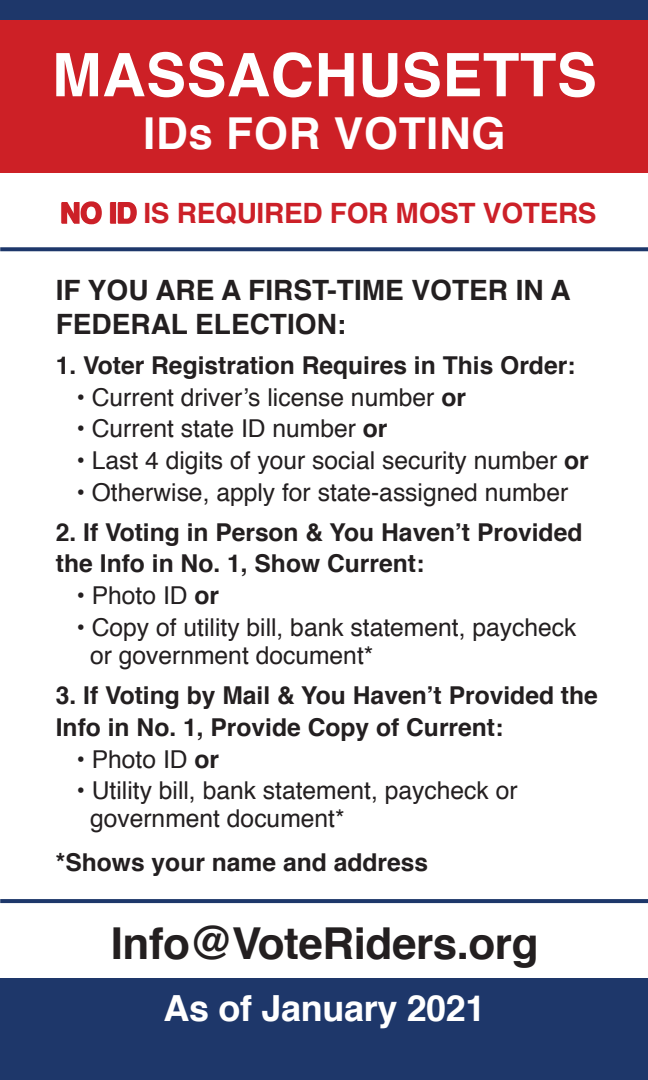
<style>
.page{position:relative;width:648px;height:1080px;background:#fff}
.page>*{position:absolute;margin:0;border:0;box-sizing:border-box;transform-origin:0 0}
.t1{font:700 60px "Helvetica";letter-spacing:.005em;color:#fff}
.t2{font:700 44px "Helvetica";letter-spacing:-.01em;color:#231f20}
.t3{font:700 44px "Helvetica";letter-spacing:.015em;color:#fff}
.t4{font:700 36px "Helvetica";letter-spacing:-.01em;color:#fff}
.t5{font:700 28px/33.6px "Helvetica";color:#231f20}
.t6{font:700 28px "Helvetica";letter-spacing:-.01em;color:#cc2028}
.t7{font:24.8px/28px "Helvetica";color:#231f20}
.t8{font:700 24.8px/31.6px "Helvetica";color:#231f20}
.s1{font-weight:700}
</style>
<div class="page">
<div style="left:0;top:0;width:648px;height:148px;background:#1e376a"></div>
<div style="left:1px;top:20px;width:647px;height:152px;background:#cd2026"></div>
<svg style="left:0;top:899px;width:648px;height:4px;background:#213a6c"></svg>
<svg style="left:0;top:247px;width:648px;height:4px;background:#2c4474"></svg>
<div style="left:0;top:978px;width:648px;height:102px;background:#1e376a"></div>
<svg style="left:61px;top:201px;width:41px;height:24px"></svg>
<svg style="left:110px;top:202px;width:6px;height:22px"></svg>
<svg style="left:118px;top:202px;width:19px;height:22px"></svg>
<h1 class="t1" style="left:52px;top:27px;width:547px">MASSACHUSETTS</h1>
<h2 class="t3" style="left:143px;top:98px;width:364px">IDs FOR VOTING</h2>
<p class="t6" style="left:60px;top:190px;width:539px">NO ID IS REQUIRED FOR MOST VOTERS</p>
<p class="t5" style="left:56px;top:274px;width:517px">IF YOU ARE A FIRST-TIME VOTER IN A<br>FEDERAL ELECTION:</p>
<p class="t8" style="left:56px;top:349px;width:521px">1. Voter Registration Requires in This Order:</p>
<p class="t7" style="left:76px;top:384px;width:391px">• Current driver’s license number <span class="s1">or</span></p>
<p class="t7" style="left:76px;top:415px;width:313px">• Current state ID number <span class="s1">or</span></p>
<p class="t7" style="left:76px;top:447px;width:514px">• Last 4 digits of your social security number <span class="s1">or</span></p>
<p class="t7" style="left:76px;top:479px;width:493px">• Otherwise, apply for state-assigned number</p>
<p class="t8" style="left:56px;top:516px;width:528px">2. If Voting in Person &amp; You Haven’t Provided the Info in No. 1, Show Current:</p>
<p class="t7" style="left:76px;top:582px;width:144px">• Photo ID <span class="s1">or</span></p>
<p class="t7" style="left:90px;top:614px;width:488px;text-indent:-14px">• Copy of utility bill, bank statement, paycheck or government document*</p>
<p class="t8" style="left:56px;top:680px;width:544px">3. If Voting by Mail &amp; You Haven’t Provided the<br>Info in No. 1, Provide Copy of Current:</p>
<p class="t7" style="left:76px;top:746px;width:144px">• Photo ID <span class="s1">or</span></p>
<p class="t7" style="left:90px;top:777px;width:429px;text-indent:-14px">• Utility bill, bank statement, paycheck or government document*</p>
<p class="t8" style="left:56px;top:847px;width:374px">*Shows your name and address</p>
<h2 class="t2" style="left:111px;top:908px;width:429px">Info@VoteRiders.org</h2>
<h3 class="t4" style="left:164px;top:980px;width:324px">As of January 2021</h3>
</div>
